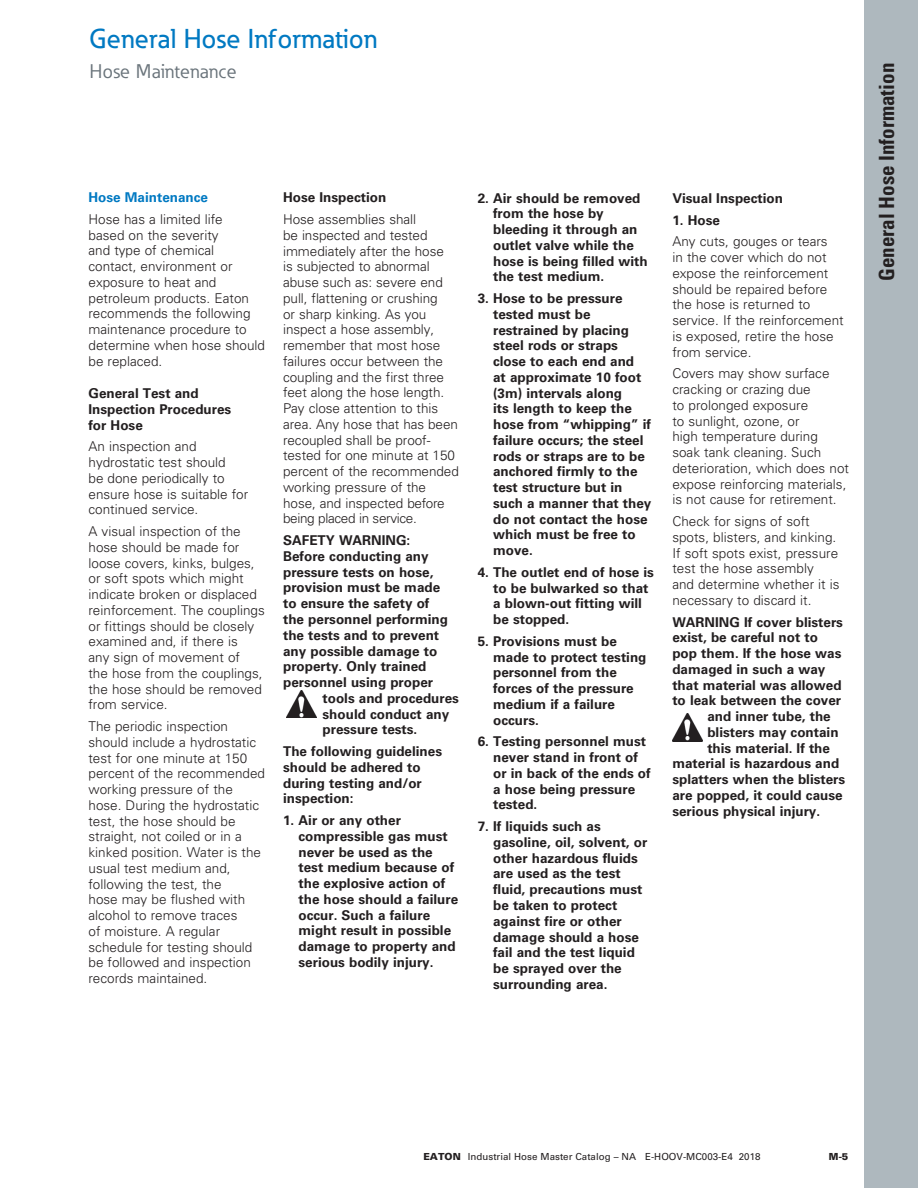
<style>
.page{position:relative;width:918px;height:1188px;background:#fff}
.page>*{position:absolute;margin:0;border:0;box-sizing:border-box;transform-origin:0 0}
.t1{font:500 27px "Eaton";letter-spacing:.01em;color:#0079c2}
.t2{font:700 condensed 21px "Univers LT Std";color:#231f20}
.t3{font:19.5px "Eaton";letter-spacing:.01em;color:#6a747b}
.t4{font:300 13.5px/15.8px "Univers LT Std";color:#231f20}
.t5{font:700 13.5px/15.8px "Univers LT Std";color:#231f20}
.t6{font:700 13.5px "Univers LT Std";color:#0079c2}
.t7{font:9.75px "Univers LT Std";color:#231f20}
.t8{font:900 9.75px "Univers LT Std";color:#231f20}
.s1{font-weight:900}
</style>
<div class="page">
<div style="left:864px;top:0;width:54px;height:1188px;background:#aeb8be"></div>
<img style="left:286px;top:691px;width:31px;height:27px">
<img style="left:672px;top:714px;width:31px;height:27px">
<h1 class="t1" style="left:90px;top:22px;width:289px">General Hose Information</h1>
<h3 class="t3" style="left:90px;top:59px;width:148px">Hose Maintenance</h3>
<p class="t6" style="left:88px;top:190px;width:121px">Hose Maintenance</p>
<p class="t4" style="left:88px;top:211px;width:178px">Hose has a limited life<br>based on the severity<br>and type of chemical contact, environment or exposure to heat and petroleum products. Eaton recommends the following maintenance procedure to determine when hose should be replaced.</p>
<p class="t5" style="left:88px;top:385px;width:144px">General Test and<br>Inspection Procedures for Hose</p>
<p class="t4" style="left:88px;top:439px;width:161px">An inspection and hydrostatic test should<br>be done periodically to ensure hose is suitable for continued service.</p>
<p class="t4" style="left:88px;top:523px;width:178px">A visual inspection of the hose should be made for loose covers, kinks, bulges, or soft spots which might indicate broken or displaced reinforcement. The couplings or fittings should be closely examined and, if there is<br>any sign of movement of<br>the hose from the couplings, the hose should be removed from service.</p>
<p class="t4" style="left:88px;top:718px;width:178px">The periodic inspection should include a hydrostatic test for one minute at 150 percent of the recommended working pressure of the hose. During the hydrostatic test, the hose should be straight, not coiled or in a kinked position. Water is the usual test medium and, following the test, the<br>hose may be flushed with alcohol to remove traces<br>of moisture. A regular schedule for testing should be followed and inspection records maintained.</p>
<p class="t5" style="left:283px;top:190px;width:105px">Hose Inspection</p>
<p class="t4" style="left:283px;top:211px;width:177px">Hose assemblies shall<br>be inspected and tested immediately after the hose<br>is subjected to abnormal abuse such as: severe end pull, flattening or crushing<br>or sharp kinking. As you inspect a hose assembly, remember that most hose failures occur between the coupling and the first three feet along the hose length.<br>Pay close attention to this area. Any hose that has been recoupled shall be proof&shy;tested for one minute at 150 percent of the recommended working pressure of the hose, and inspected before being placed in service.</p>
<p class="t5" style="left:283px;top:533px;width:167px">SAFETY WARNING:<br>Before conducting any pressure tests on hose, provision must be made to ensure the safety of the personnel performing the tests and to prevent any possible damage to property. Only trained personnel using proper</p>
<p class="t5" style="left:323px;top:690px;width:138px">tools and procedures should conduct any pressure tests.</p>
<p class="t5" style="left:283px;top:744px;width:161px">The following guidelines should be adhered to during testing and/or inspection:</p>
<p class="t5" style="left:299px;top:813px;width:161px;text-indent:-15px">1. Air or any other compressible gas must never be used as the test medium because of the explosive action of the hose should a failure occur. Such a failure might result in possible damage to property and serious bodily injury.</p>
<p class="t5" style="left:493px;top:190px;width:156px;text-indent:-15px">2. Air should be removed from the hose by bleeding it through an outlet valve while the hose is being filled with the test medium.</p>
<p class="t5" style="left:493px;top:291px;width:160px;text-indent:-15px">3. Hose to be pressure tested must be restrained by placing steel rods or straps close to each end and<br>at approximate 10 foot (3m) intervals along<br>its length to keep the hose from “whipping” if failure occurs; the steel rods or straps are to be anchored firmly to the test structure but in such a manner that they do not contact the hose which must be free to move.</p>
<p class="t5" style="left:493px;top:564px;width:162px;text-indent:-15px">4. The outlet end of hose is to be bulwarked so that a blown-out fitting will be stopped.</p>
<p class="t5" style="left:493px;top:633px;width:155px;text-indent:-15px">5. Provisions must be made to protect testing personnel from the forces of the pressure medium if a failure occurs.</p>
<p class="t5" style="left:493px;top:734px;width:159px;text-indent:-15px">6. Testing personnel must never stand in front of or in back of the ends of a hose being pressure tested.</p>
<p class="t5" style="left:493px;top:819px;width:156px;text-indent:-15px">7. If liquids such as gasoline, oil, solvent, or other hazardous fluids are used as the test fluid, precautions must be taken to protect against fire or other damage should a hose fail and the test liquid be sprayed over the surrounding area.</p>
<p class="t5" style="left:672px;top:190px;width:112px">Visual Inspection</p>
<p class="t5" style="left:672px;top:212px;width:49px">1. Hose</p>
<p class="t4" style="left:672px;top:234px;width:173px">Any cuts, gouges or tears<br>in the cover which do not expose the reinforcement should be repaired before the hose is returned to service. If the reinforcement is exposed, retire the hose from service.</p>
<p class="t4" style="left:672px;top:366px;width:178px">Covers may show surface cracking or crazing due<br>to prolonged exposure<br>to sunlight, ozone, or<br>high temperature during soak tank cleaning. Such deterioration, which does not expose reinforcing materials, is not cause for retirement.</p>
<p class="t4" style="left:672px;top:513px;width:169px">Check for signs of soft spots, blisters, and kinking.<br>If soft spots exist, pressure test the hose assembly<br>and determine whether it is necessary to discard it.</p>
<p class="t5" style="left:672px;top:614px;width:172px">WARNING If cover blisters</p>
<p class="t5" style="left:672px;top:630px;width:147px">exist, be careful not to</p>
<p class="t5" style="left:672px;top:646px;width:171px">pop them. If the hose was</p>
<p class="t5" style="left:672px;top:661px;width:155px">damaged in such a way</p>
<p class="t5" style="left:672px;top:677px;width:171px">that material was allowed</p>
<p class="t5" style="left:672px;top:693px;width:170px">to leak between the cover</p>
<p class="t5" style="left:707px;top:709px;width:125px">and inner tube, the</p>
<p class="t5" style="left:707px;top:724px;width:133px">blisters may contain</p>
<p class="t5" style="left:707px;top:740px;width:124px">this material. If the</p>
<p class="t5" style="left:672px;top:756px;width:168px">material is hazardous and</p>
<p class="t5" style="left:672px;top:772px;width:174px">splatters when the blisters</p>
<p class="t5" style="left:672px;top:787px;width:172px">are popped, it could cause</p>
<p class="t5" style="left:672px;top:803px;width:149px">serious physical injury.</p>
<h2 class="t2" style="left:874px;top:281px;width:220px;rotate:-90deg">General Hose Information</h2>
<p class="t7" style="left:423px;top:1151px;width:339px"><span class="s1">EATON</span> Industrial Hose Master Catalog – NA E-HOOV-MC003-E4 2018</p>
<p class="t8" style="left:829px;top:1151px;width:21px">M-5</p>
</div>
